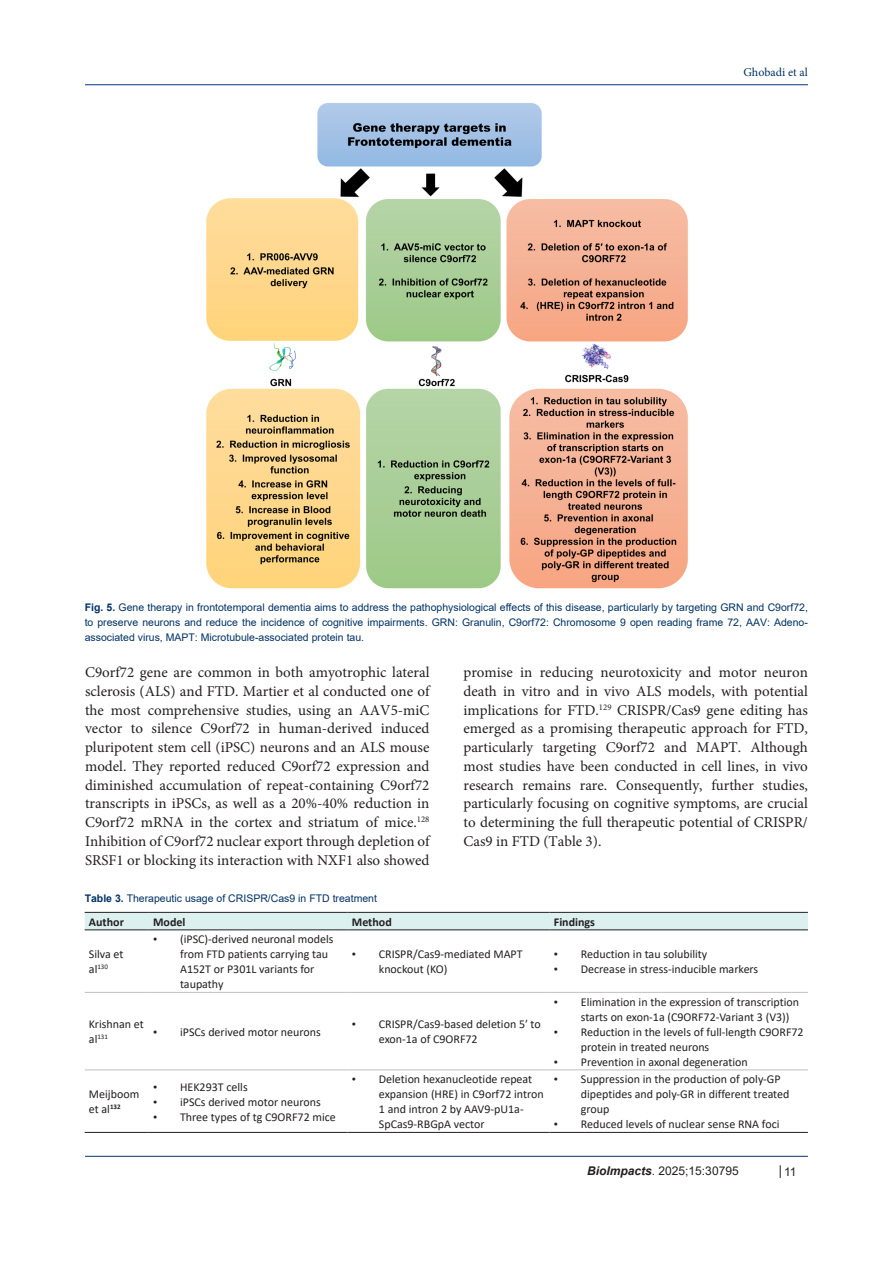
<style>
.page{position:relative;width:893px;height:1263px;background:#fff}
.page>*{position:absolute;margin:0;border:0;box-sizing:border-box;transform-origin:0 0}
.t1{font:15px/18.8px "Minion Pro";color:#231f20;text-align:justify}
.t2{font:12px/15px "Calibri";color:#231f20}
.t3{font:12px "Arial";color:#231f20}
.t4{font:700 12px "Calibri";color:#231f20}
.t5{font:12px "Minion Pro";color:#003264}
.t6{font:10.5px/15px "Arial";color:#003264;text-align:justify}
.t7{font:7.05px "Calibri";color:#231f20}
.s1{font-weight:700}
.s2{font-size:12px}
.s3{font-family:"Times New Roman"}
.s4{font-weight:700;font-style:italic}
</style>
<div class="page">
<hr style="left:85px;top:84px;width:723px;height:1px;background:#053278">
<hr style="left:85px;top:1156px;width:723px;height:1px;background:#053278">
<svg style="left:780px;top:1165px;width:1px;height:13px"></svg>
<div style="left:85px;top:913px;width:723px;height:16px;background:#dcf0f0"></div>
<hr style="left:85px;top:912px;width:64px;height:1px;background:#231f20">
<hr style="left:149px;top:912px;width:199px;height:1px;background:#231f20">
<hr style="left:348px;top:912px;width:202px;height:1px;background:#231f20">
<hr style="left:550px;top:912px;width:258px;height:1px;background:#231f20">
<hr style="left:85px;top:929px;width:64px;height:1px;background:#231f20">
<hr style="left:149px;top:929px;width:199px;height:1px;background:#231f20">
<hr style="left:348px;top:929px;width:202px;height:1px;background:#231f20">
<hr style="left:550px;top:929px;width:258px;height:1px;background:#231f20">
<hr style="left:85px;top:1132px;width:64px;height:1px;background:#231f20">
<hr style="left:149px;top:1132px;width:199px;height:1px;background:#231f20">
<hr style="left:348px;top:1132px;width:202px;height:1px;background:#231f20">
<hr style="left:550px;top:1132px;width:258px;height:1px;background:#231f20">
<hr style="left:85px;top:992px;width:64px;height:1px;background:#c0c0c0">
<hr style="left:149px;top:992px;width:199px;height:1px;background:#c0c0c0">
<hr style="left:348px;top:992px;width:202px;height:1px;background:#c0c0c0">
<hr style="left:550px;top:992px;width:258px;height:1px;background:#c0c0c0">
<hr style="left:85px;top:1070px;width:64px;height:1px;background:#c0c0c0">
<hr style="left:149px;top:1070px;width:199px;height:1px;background:#c0c0c0">
<hr style="left:348px;top:1070px;width:202px;height:1px;background:#c0c0c0">
<hr style="left:550px;top:1070px;width:258px;height:1px;background:#c0c0c0">
<img style="left:206px;top:103px;width:482px;height:486px">
<p class="t5" style="left:743px;top:64px;width:66px">Ghobadi et al</p>
<p class="t6" style="left:85px;top:600px;width:725px"><span class="s1">Fig. 5.</span> Gene therapy in frontotemporal dementia aims to address the pathophysiological effects of this disease, particularly by targeting GRN and C9orf72, to preserve neurons and reduce the incidence of cognitive impairments. GRN: Granulin, C9orf72: Chromosome 9 open reading frame 72, AAV: Adeno&shy;associated virus, MAPT: Microtubule-associated protein tau.</p>
<p class="t1" style="left:85px;top:663px;width:346px">C9orf72 gene are common in both amyotrophic lateral sclerosis (ALS) and FTD. Martier et al conducted one of the most comprehensive studies, using an AAV5-miC vector to silence C9orf72 in human-derived induced pluripotent stem cell (iPSC) neurons and an ALS mouse model. They reported reduced C9orf72 expression and diminished accumulation of repeat-containing C9orf72 transcripts in iPSCs, as well as a 20%-40% reduction in C9orf72 mRNA in the cortex and striatum of mice.<sup>128<br></sup>Inhibition of C9orf72 nuclear export through depletion of SRSF1 or blocking its interaction with NXF1 also showed</p>
<p class="t1" style="left:463px;top:663px;width:346px">promise in reducing neurotoxicity and motor neuron death in vitro and in vivo ALS models, with potential implications for FTD.<sup>129</sup> CRISPR/Cas9 gene editing has emerged as a promising therapeutic approach for FTD, particularly targeting C9orf72 and MAPT. Although most studies have been conducted in cell lines, in vivo research remains rare. Consequently, further studies, particularly focusing on cognitive symptoms, are crucial to determining the full therapeutic potential of CRISPR/ Cas9 in FTD (Table 3).</p>
<p class="t6" style="left:85px;top:890px;width:294px"><span class="s1">Table 3.</span> Therapeutic usage of CRISPR/Cas9 in FTD treatment</p>
<p class="t4" style="left:89px;top:913px;width:37px">Author</p>
<p class="t4" style="left:153px;top:913px;width:34px">Model</p>
<p class="t4" style="left:352px;top:913px;width:41px">Method</p>
<p class="t4" style="left:554px;top:913px;width:43px">Findings</p>
<p class="t2" style="left:89px;top:946px;width:36px">Silva et</p>
<p class="t7" style="left:89px;top:962px;width:21px"><span class="s2">al</span>130</p>
<p class="t2" style="left:180px;top:931px;width:155px;text-indent:-27px"><span class="s3">•</span> (iPSC)-derived neuronal models from FTD patients carrying tau<br>A152T or P301L variants for taupathy</p>
<p class="t2" style="left:379px;top:946px;width:145px;text-indent:-27px"><span class="s3">•</span> CRISPR/Cas9-mediated MAPT knockout (KO)</p>
<p class="t2" style="left:554px;top:946px;width:155px"><span class="s3">•</span> Reduction in tau solubility</p>
<p class="t2" style="left:554px;top:961px;width:206px"><span class="s3">•</span> Decrease in stress-inducible markers</p>
<p class="t2" style="left:89px;top:1016px;width:56px">Krishnan et</p>
<p class="t7" style="left:89px;top:1032px;width:21px"><span class="s2">al</span>131</p>
<p class="t2" style="left:89px;top:1086px;width:52px">Meijboom et al<sup>132</sup></p>
<p class="t2" style="left:153px;top:1024px;width:169px"><span class="s3">•</span> iPSCs derived motor neurons</p>
<p class="t2" style="left:379px;top:1016px;width:163px;text-indent:-27px"><span class="s3">•</span> CRISPR/Cas9-based deletion 5′ to exon-1a of C9ORF72</p>
<p class="t2" style="left:581px;top:994px;width:220px;text-indent:-27px"><span class="s3">•</span> Elimination in the expression of transcription starts on exon-1a (C9ORF72-Variant 3 (V3))</p>
<p class="t2" style="left:581px;top:1024px;width:224px;text-indent:-27px"><span class="s3">•</span> Reduction in the levels of full-length C9ORF72 protein in treated neurons</p>
<p class="t2" style="left:554px;top:1054px;width:195px"><span class="s3">•</span> Prevention in axonal degeneration</p>
<p class="t2" style="left:153px;top:1079px;width:96px"><span class="s3">•</span> HEK293T cells</p>
<p class="t2" style="left:153px;top:1094px;width:169px"><span class="s3">•</span> iPSCs derived motor neurons</p>
<p class="t2" style="left:153px;top:1109px;width:184px"><span class="s3">•</span> Three types of tg C9ORF72 mice</p>
<p class="t2" style="left:379px;top:1071px;width:166px;text-indent:-27px"><span class="s3">•</span> Deletion hexanucleotide repeat expansion (HRE) in C9orf72 intron<br>1 and intron 2 by AAV9-pU1a-<br>SpCas9-RBGpA vector</p>
<p class="t2" style="left:581px;top:1071px;width:210px;text-indent:-27px"><span class="s3">•</span> Suppression in the production of poly-GP dipeptides and poly-GR in different treated group</p>
<p class="t2" style="left:554px;top:1116px;width:227px"><span class="s3">•</span> Reduced levels of nuclear sense RNA foci</p>
<p class="t3" style="left:587px;top:1163px;width:153px"><span class="s4">BioImpacts</span>. 2025;15:30795</p>
<p class="t3" style="left:784px;top:1164px;width:14px">11</p>
</div>
